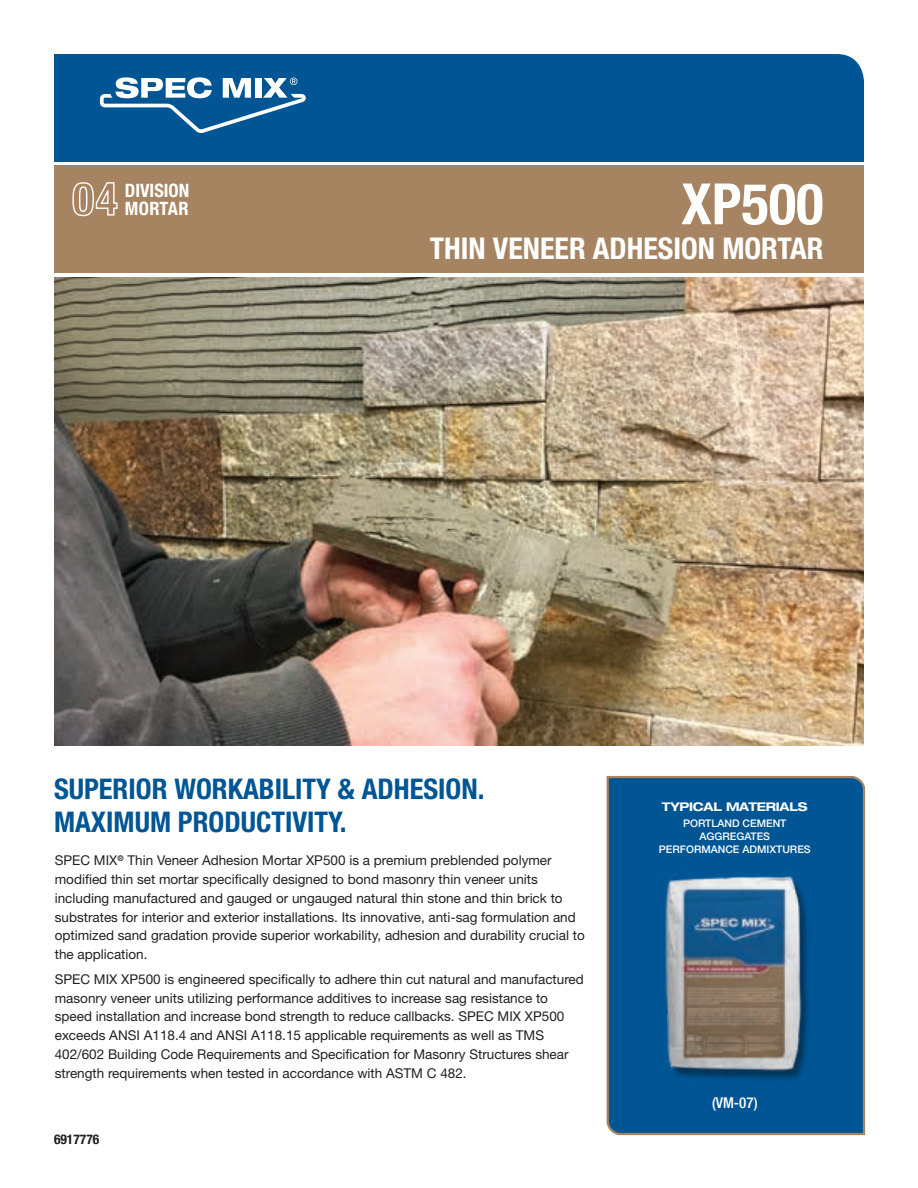
<style>
.page{position:relative;width:918px;height:1188px;background:#fff}
.page>*{position:absolute;margin:0;border:0;box-sizing:border-box;transform-origin:0 0}
.t1{font:700 condensed 57px "Helvetica Neue";color:#fff}
.t2{font:700 condensed 30px "Helvetica Neue";color:#fff}
.t3{font:700 condensed 28.5px/33px "Helvetica Neue";color:#005594}
.t4{font:700 condensed 18.3px/18.3px "Helvetica 77";color:#fff}
.t5{font:500 condensed 15px "Helvetica Neue";color:#fff}
.t6{font:13.5px/18.8px "Helvetica Neue";color:#231f20}
.t7{font:700 condensed 13.5px "Helvetica 77";color:#231f20}
.t8{font:700 expanded 12px "Helvetica Neue LT Std";letter-spacing:-.02em;color:#fff}
.t9{font:500 10.5px/12.6px "Helvetica Neue";color:#fff;text-align:center}
</style>
<div class="page">
<div style="left:54px;top:54px;width:810px;height:108px;background:#005594"></div>
<div style="left:54px;top:165px;width:810px;height:108px;background:#a68462"></div>
<img style="left:54px;top:278px;width:810px;height:468px">
<svg style="left:100px;top:77px;width:206px;height:56px"></svg>
<svg style="left:606px;top:775px;width:260px;height:361px;background:#0b5a93"></svg>
<svg style="left:72px;top:182px;width:46px;height:35px"></svg>
<img style="left:663px;top:870px;width:151px;height:216px">
<h3 class="t4" style="left:125px;top:181px;width:66px">DIVISION<br>MORTAR</h3>
<h1 class="t1" style="left:681px;top:169px;width:144px">XP500</h1>
<h2 class="t2" style="left:430px;top:230px;width:395px">THIN VENEER ADHESION MORTAR</h2>
<h3 class="t3" style="left:54px;top:772px;width:432px">SUPERIOR WORKABILITY &amp; ADHESION.<br>MAXIMUM PRODUCTIVITY.</h3>
<p class="t6" style="left:55px;top:851px;width:532px">SPEC MIX<sup>®</sup> Thin Veneer Adhesion Mortar XP500 is a premium preblended polymer modified thin set mortar specifically designed to bond masonry thin veneer units including manufactured and gauged or ungauged natural thin stone and thin brick to substrates for interior and exterior installations. Its innovative, anti-sag formulation and optimized sand gradation provide superior workability, adhesion and durability crucial to the application.</p>
<p class="t6" style="left:55px;top:969px;width:531px">SPEC MIX XP500 is engineered specifically to adhere thin cut natural and manufactured masonry veneer units utilizing performance additives to increase sag resistance to speed installation and increase bond strength to reduce callbacks. SPEC MIX XP500 exceeds ANSI A118.4 and ANSI A118.15 applicable requirements as well as TMS 402/602 Building Code Requirements and Specification for Masonry Structures shear strength requirements when tested in accordance with ASTM C 482.</p>
<p class="t7" style="left:54px;top:1131px;width:47px">6917776</p>
<p class="t8" style="left:662px;top:799px;width:147px">TYPICAL MATERIALS</p>
<p class="t9" style="left:659px;top:817px;width:153px">PORTLAND CEMENT<br>AGGREGATES<br>PERFORMANCE ADMIXTURES</p>
<p class="t5" style="left:712px;top:1094px;width:47px">(VM-07)</p>
</div>
